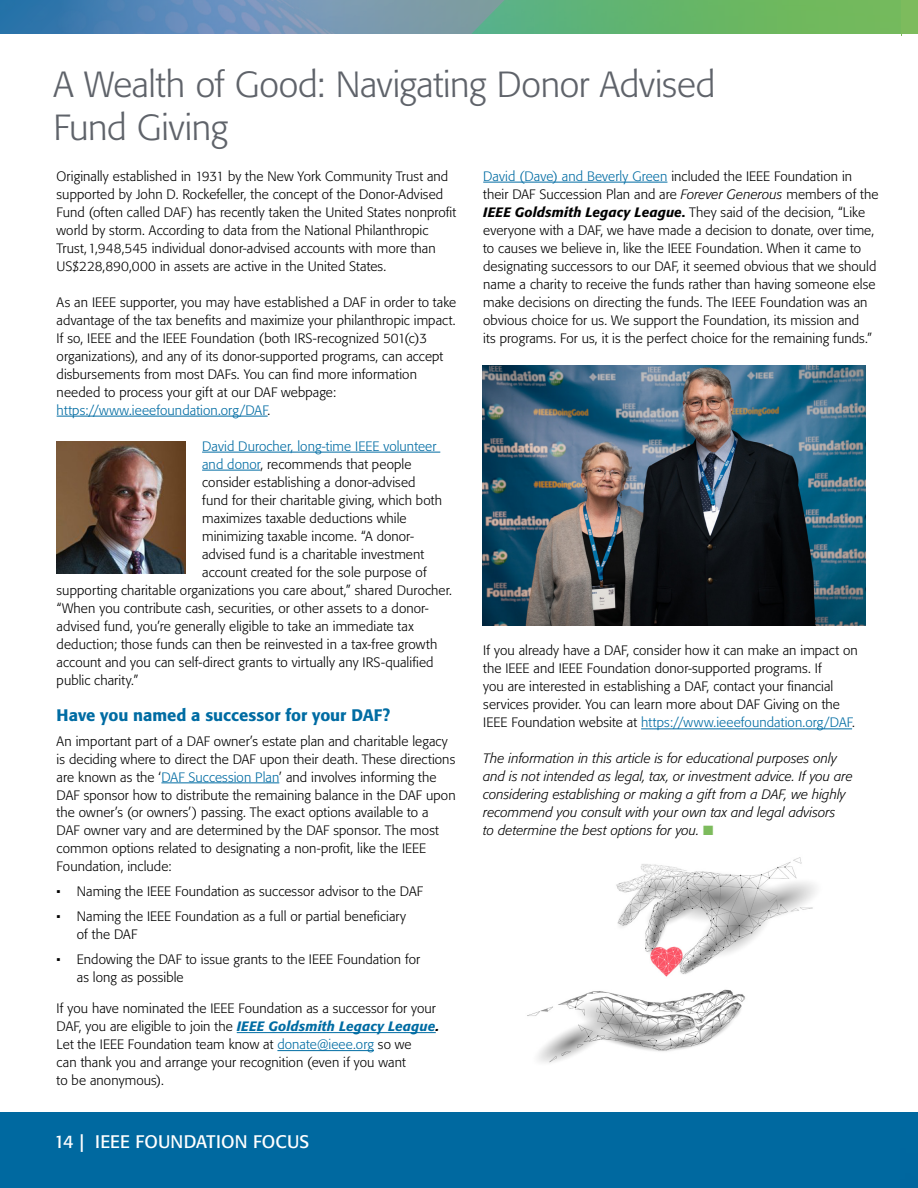
<style>
.page{position:relative;width:918px;height:1188px;background:#fff}
.page>*{position:absolute;margin:0;border:0;box-sizing:border-box;transform-origin:0 0}
.t1{font:300 36px/43.2px "Formata";letter-spacing:-.01em;color:#5f636a}
.t2{font:18px "Formata";letter-spacing:.01em;color:#fff}
.t3{font:500 16.5px "Formata";color:#006ca3}
.t4{font:300 13.5px/18px "Formata";letter-spacing:.005em;color:#000}
.t5{font:italic 300 13.5px/18px "Formata";letter-spacing:.005em;color:#000}
.t6{font:300 13.5px "Formata";letter-spacing:.005em;color:#006ca3}
.s1{color:#006ca3}
.s2{font-weight:500;font-style:italic;color:#006ca3}
.s3{font-weight:500;font-style:italic}
.s4{font-style:italic}
.s5{font-weight:500}
.s6{color:#7dbb5d}
</style>
<div class="page">
<div style="left:0;top:1112px;width:918px;height:76px;background:#0069a0"></div>
<svg style="left:0;top:0;width:901px;height:34px;background:#65a091"></svg>
<div style="left:901px;top:0;width:17px;height:35px;background:#7dbb5d"></div>
<hr style="left:57px;top:416px;width:211px;height:1px;background:#006ca3">
<hr style="left:202px;top:452px;width:238px;height:1px;background:#006ca3">
<hr style="left:202px;top:470px;width:58px;height:1px;background:#006ca3">
<hr style="left:161px;top:783px;width:118px;height:1px;background:#006ca3">
<hr style="left:237px;top:1032px;width:199px;height:1px;background:#006ca3">
<hr style="left:277px;top:1050px;width:97px;height:1px;background:#006ca3">
<hr style="left:483px;top:182px;width:184px;height:1px;background:#006ca3">
<hr style="left:641px;top:729px;width:211px;height:1px;background:#006ca3">
<img style="left:483px;top:366px;width:382px;height:260px">
<img style="left:57px;top:442px;width:129px;height:131px">
<img style="left:527px;top:857px;width:289px;height:206px">
<h1 class="t1" style="left:53px;top:63px;width:663px">A Wealth of Good: Navigating Donor Advised<br>Fund Giving</h1>
<p class="t4" style="left:57px;top:167px;width:401px">Originally established in 1931 by the New York Community Trust and supported by John D. Rockefeller, the concept of the Donor-Advised Fund (often called DAF) has recently taken the United States nonprofit world by storm. According to data from the National Philanthropic Trust, 1,948,545 individual donor-advised accounts with more than US$228,890,000 in assets are active in the United States.</p>
<p class="t4" style="left:57px;top:293px;width:401px">As an IEEE supporter, you may have established a DAF in order to take advantage of the tax benefits and maximize your philanthropic impact.<br>If so, IEEE and the IEEE Foundation (both IRS-recognized 501(c)3 organizations), and any of its donor-supported programs, can accept disbursements from most DAFs. You can find more information needed to process your gift at our DAF webpage: <span class="s1">https://www.ieeefoundation.org/DAF</span>.</p>
<p class="t6" style="left:202px;top:438px;width:236px">David Durocher, long-time IEEE volunteer</p>
<p class="t4" style="left:202px;top:455px;width:211px"><span class="s1">and donor</span>, recommends that people</p>
<p class="t4" style="left:202px;top:473px;width:215px">consider establishing a donor-advised</p>
<p class="t4" style="left:202px;top:491px;width:241px">fund for their charitable giving, which both</p>
<p class="t4" style="left:202px;top:509px;width:206px">maximizes taxable deductions while</p>
<p class="t4" style="left:202px;top:527px;width:213px">minimizing taxable income. “A donor-</p>
<p class="t4" style="left:202px;top:545px;width:224px">advised fund is a charitable investment</p>
<p class="t4" style="left:202px;top:563px;width:226px">account created for the sole purpose of</p>
<p class="t4" style="left:57px;top:581px;width:397px">supporting charitable organizations you care about,” shared Durocher.</p>
<p class="t4" style="left:57px;top:599px;width:374px">“When you contribute cash, securities, or other assets to a donor-</p>
<p class="t4" style="left:57px;top:617px;width:359px">advised fund, you’re generally eligible to take an immediate tax</p>
<p class="t4" style="left:57px;top:635px;width:382px">deduction; those funds can then be reinvested in a tax-free growth</p>
<p class="t4" style="left:57px;top:653px;width:378px">account and you can self-direct grants to virtually any IRS-qualified</p>
<p class="t4" style="left:57px;top:671px;width:83px">public charity.”</p>
<p class="t3" style="left:57px;top:705px;width:335px">Have you named a successor for your DAF?</p>
<p class="t4" style="left:57px;top:732px;width:401px">An important part of a DAF owner’s estate plan and charitable legacy is deciding where to direct the DAF upon their death. These directions are known as the ‘<span class="s1">DAF Succession Plan</span>’ and involves informing the DAF sponsor how to distribute the remaining balance in the DAF upon the owner’s (or owners’) passing. The exact options available to a<br>DAF owner vary and are determined by the DAF sponsor. The most common options related to designating a non-profit, like the IEEE Foundation, include:</p>
<p class="t4" style="left:57px;top:883px;width:368px">• Naming the IEEE Foundation as successor advisor to the DAF</p>
<p class="t4" style="left:77px;top:907px;width:331px;text-indent:-20px">• Naming the IEEE Foundation as a full or partial beneficiary of the DAF</p>
<p class="t4" style="left:77px;top:950px;width:345px;text-indent:-20px">• Endowing the DAF to issue grants to the IEEE Foundation for as long as possible</p>
<p class="t4" style="left:57px;top:1000px;width:384px">If you have nominated the IEEE Foundation as a successor for your DAF, you are eligible to join the <span class="s2">IEEE Goldsmith Legacy League</span><span class="s3">.<br></span>Let the IEEE Foundation team know at <span class="s1">donate@ieee.org</span> so we<br>can thank you and arrange your recognition (even if you want<br>to be anonymous).</p>
<h2 class="t2" style="left:54px;top:1130px;width:257px">14 | IEEE FOUNDATION FOCUS</h2>
<p class="t4" style="left:483px;top:167px;width:397px"><span class="s1">David (Dave) and Beverly Green</span> included the IEEE Foundation in their DAF Succession Plan and are <span class="s4">Forever Generous</span> members of the <span class="s3">IEEE Goldsmith Legacy League</span><span class="s5">.</span> They said of the decision, “Like everyone with a DAF, we have made a decision to donate, over time, to causes we believe in, like the IEEE Foundation. When it came to designating successors to our DAF, it seemed obvious that we should name a charity to receive the funds rather than having someone else make decisions on directing the funds. The IEEE Foundation was an obvious choice for us. We support the Foundation, its mission and<br>its programs. For us, it is the perfect choice for the remaining funds.”</p>
<p class="t4" style="left:483px;top:642px;width:376px">If you already have a DAF, consider how it can make an impact on the IEEE and IEEE Foundation donor-supported programs. If<br>you are interested in establishing a DAF, contact your financial services provider. You can learn more about DAF Giving on the IEEE Foundation website at <span class="s1">https://www.ieeefoundation.org/DAF</span>.</p>
<p class="t5" style="left:483px;top:750px;width:371px">The information in this article is for educational purposes only and is not intended as legal, tax, or investment advice. If you are considering establishing or making a gift from a DAF, we highly recommend you consult with your own tax and legal advisors<br>to determine the best options for you. <span class="s6">■</span></p>
</div>
